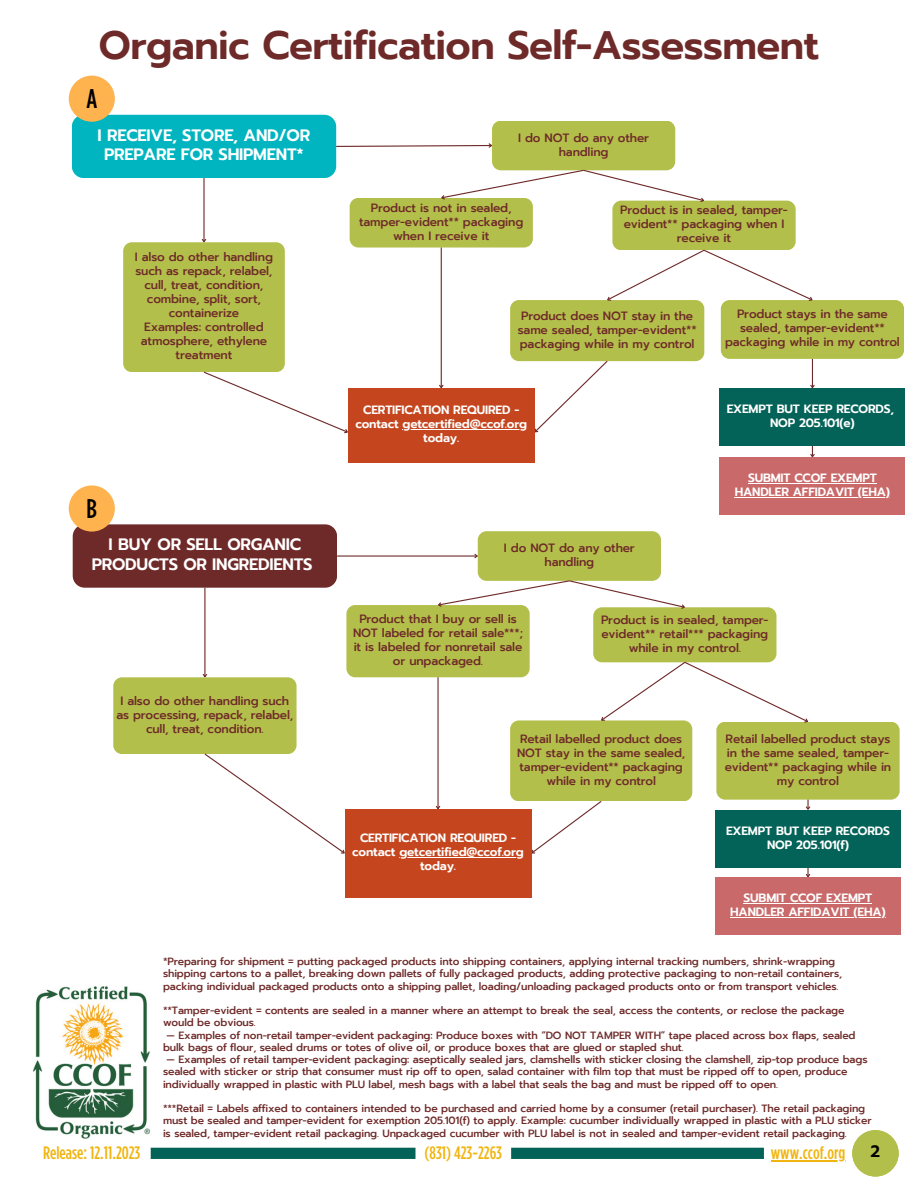
<style>
.page{position:relative;width:918px;height:1188px;background:#fff}
.page>*{position:absolute;margin:0;border:0;box-sizing:border-box;transform-origin:0 0}
.t1{font:600 39.6px "Prompt";letter-spacing:-.015em;color:#6e2a29}
.t2{font:500 27px "Gotham Condensed";color:#000}
.t3{font:500 18px "Gotham Condensed";color:#f0b510}
.t4{font:600 16.5px/19.2px "Prompt";letter-spacing:-.015em;color:#fff;text-align:center}
.t5{font:600 16.5px "Prompt";color:#000}
.t6{font:500 12px/14px "Prompt";letter-spacing:-.015em;color:#6e2a29;text-align:center}
.t7{font:600 12px/14px "Prompt";letter-spacing:-.015em;color:#fff;text-align:center}
.t8{font:500 10.5px/12.3px "Prompt";letter-spacing:-.015em;color:#6e2a29}
</style>
<div class="page">
<div style="left:72px;top:115px;width:264px;height:63px;background:#00b5c0;border-radius:12px"></div>
<div style="left:123px;top:242px;width:162px;height:130px;background:#b3bf4b;border-radius:9px"></div>
<hr style="left:203px;top:178px;width:2px;height:64px;background:#6e2a29">
<svg style="left:201px;top:238px;width:6px;height:5px"></svg>
<div style="left:492px;top:121px;width:183px;height:49px;background:#b3bf4b;border-radius:9px"></div>
<svg style="left:336px;top:142px;width:156px;height:7px"></svg>
<div style="left:350px;top:198px;width:183px;height:50px;background:#b3bf4b;border-radius:9px"></div>
<svg style="left:203px;top:371px;width:145px;height:63px"></svg>
<hr style="left:441px;top:248px;width:1px;height:140px;background:#6e2a29">
<svg style="left:439px;top:384px;width:5px;height:4px"></svg>
<div style="left:612px;top:201px;width:184px;height:49px;background:#b3bf4b;border-radius:9px"></div>
<svg style="left:441px;top:169px;width:265px;height:35px"></svg>
<div style="left:510px;top:300px;width:194px;height:61px;background:#b3bf4b;border-radius:9px"></div>
<div style="left:721px;top:300px;width:183px;height:59px;background:#b3bf4b;border-radius:9px"></div>
<svg style="left:607px;top:249px;width:206px;height:55px"></svg>
<svg style="left:810px;top:359px;width:5px;height:29px"></svg>
<svg style="left:810px;top:446px;width:5px;height:11px"></svg>
<img style="left:33px;top:986px;width:117px;height:153px">
<svg style="left:531px;top:361px;width:78px;height:72px"></svg>
<div style="left:73px;top:524px;width:264px;height:64px;background:#6e2a29;border-radius:12px"></div>
<div style="left:113px;top:677px;width:184px;height:77px;background:#b3bf4b;border-radius:9px"></div>
<div style="left:478px;top:531px;width:183px;height:50px;background:#b3bf4b;border-radius:9px"></div>
<hr style="left:204px;top:588px;width:1px;height:89px;background:#6e2a29">
<svg style="left:202px;top:673px;width:6px;height:5px"></svg>
<div style="left:346px;top:605px;width:184px;height:72px;background:#b3bf4b;border-radius:9px"></div>
<svg style="left:204px;top:752px;width:141px;height:102px"></svg>
<div style="left:593px;top:607px;width:183px;height:55px;background:#b3bf4b;border-radius:9px"></div>
<svg style="left:438px;top:580px;width:249px;height:31px"></svg>
<div style="left:716px;top:722px;width:184px;height:78px;background:#b3bf4b;border-radius:9px"></div>
<hr style="left:437px;top:677px;width:2px;height:132px;background:#6e2a29">
<svg style="left:435px;top:805px;width:6px;height:4px"></svg>
<hr style="left:337px;top:555px;width:140px;height:2px;background:#6e2a29">
<svg style="left:473px;top:553px;width:5px;height:6px"></svg>
<div style="left:510px;top:720px;width:182px;height:81px;background:#b3bf4b;border-radius:9px"></div>
<svg style="left:531px;top:801px;width:71px;height:56px"></svg>
<svg style="left:805px;top:800px;width:6px;height:10px"></svg>
<svg style="left:598px;top:661px;width:210px;height:64px"></svg>
<svg style="left:805px;top:868px;width:6px;height:9px"></svg>
<div style="left:69px;top:485px;width:46px;height:47px;background:#ffb34e;border-radius:50%"></div>
<div style="left:720px;top:388px;width:185px;height:58px;background:#046358"></div>
<div style="left:720px;top:457px;width:185px;height:58px;background:#c96969"></div>
<div style="left:69px;top:76px;width:46px;height:46px;background:#ffb34e;border-radius:50%"></div>
<div style="left:345px;top:809px;width:186px;height:88px;background:#c5461e"></div>
<div style="left:715px;top:810px;width:186px;height:58px;background:#046358"></div>
<div style="left:715px;top:877px;width:186px;height:58px;background:#c96969"></div>
<div style="left:151px;top:1148px;width:264px;height:11px;background:#046358"></div>
<div style="left:511px;top:1148px;width:253px;height:11px;background:#046358"></div>
<div style="left:852px;top:1130px;width:47px;height:47px;background:#b3bf4b;border-radius:50%"></div>
<hr style="left:748px;top:483px;width:129px;height:1px;background:#fff">
<hr style="left:735px;top:497px;width:155px;height:1px;background:#fff">
<div style="left:348px;top:388px;width:187px;height:74px;background:#c5461e"></div>
<hr style="left:403px;top:429px;width:124px;height:1px;background:#fff">
<hr style="left:399px;top:857px;width:125px;height:1px;background:#fff">
<hr style="left:744px;top:903px;width:128px;height:1px;background:#fff">
<hr style="left:730px;top:917px;width:156px;height:1px;background:#fff">
<hr style="left:771px;top:1160px;width:74px;height:1px;background:#f0b510">
<p class="t1" style="left:99px;top:16px;width:722px">Organic Certification Self-Assessment</p>
<p class="t2" style="left:86px;top:84px;width:12px">A</p>
<p class="t4" style="left:98px;top:126px;width:214px">I RECEIVE, STORE, AND/OR<br>PREPARE FOR SHIPMENT*</p>
<p class="t6" style="left:135px;top:250px;width:140px">I also do other handling such as repack, relabel, cull, treat, condition, combine, split, sort, containerize</p>
<p class="t6" style="left:141px;top:320px;width:128px">Examples: controlled atmosphere, ethylene treatment</p>
<p class="t2" style="left:87px;top:494px;width:12px">B</p>
<p class="t4" style="left:92px;top:535px;width:222px">I BUY OR SELL ORGANIC<br>PRODUCTS OR INGREDIENTS</p>
<p class="t6" style="left:116px;top:694px;width:178px">I also do other handling such as processing, repack, relabel, cull, treat, condition.</p>
<p class="t6" style="left:518px;top:131px;width:132px">I do NOT do any other handling</p>
<p class="t6" style="left:359px;top:201px;width:166px">Product is not in sealed, tamper-evident** packaging when I receive it</p>
<p class="t6" style="left:620px;top:203px;width:169px">Product is in sealed, tamper&shy;evident** packaging when I receive it</p>
<p class="t6" style="left:518px;top:309px;width:180px;text-align:left">Product does NOT stay in the same sealed, tamper-evident** packaging while in my control</p>
<p class="t6" style="left:725px;top:307px;width:176px">Product stays in the same sealed, tamper-evident** packaging while in my control</p>
<p class="t7" style="left:355px;top:403px;width:173px">CERTIFICATION REQUIRED - contact getcertified@ccof.org today.</p>
<p class="t6" style="left:504px;top:541px;width:132px">I do NOT do any other handling</p>
<p class="t7" style="left:727px;top:402px;width:169px">EXEMPT BUT KEEP RECORDS,</p>
<p class="t7" style="left:770px;top:416px;width:86px">NOP 205.101(e)</p>
<p class="t7" style="left:735px;top:471px;width:157px">SUBMIT CCOF EXEMPT<br>HANDLER AFFIDAVIT (EHA)</p>
<p class="t6" style="left:353px;top:612px;width:171px">Product that I buy or sell is<br>NOT labeled for retail sale***; it is labeled for nonretail sale or unpackaged.</p>
<p class="t6" style="left:601px;top:613px;width:169px">Product is in sealed, tamper&shy;evident** retail*** packaging while in my control.</p>
<p class="t6" style="left:517px;top:732px;width:170px">Retail labelled product does<br>NOT stay in the same sealed, tamper-evident** packaging while in my control</p>
<p class="t7" style="left:352px;top:831px;width:173px">CERTIFICATION REQUIRED - contact getcertified@ccof.org today.</p>
<p class="t6" style="left:725px;top:732px;width:168px">Retail labelled product stays in the same sealed, tamper&shy;evident** packaging while in my control</p>
<p class="t7" style="left:726px;top:824px;width:165px">EXEMPT BUT KEEP RECORDS</p>
<p class="t7" style="left:767px;top:838px;width:84px">NOP 205.101(f)</p>
<p class="t7" style="left:730px;top:891px;width:157px">SUBMIT CCOF EXEMPT<br>HANDLER AFFIDAVIT (EHA)</p>
<p class="t8" style="left:163px;top:955px;width:681px">*Preparing for shipment = putting packaged products into shipping containers, applying internal tracking numbers, shrink-wrapping shipping cartons to a pallet, breaking down pallets of fully packaged products, adding protective packaging to non-retail containers, packing individual packaged products onto a shipping pallet, loading/unloading packaged products onto or from transport vehicles.</p>
<p class="t8" style="left:163px;top:1004px;width:683px">**Tamper-evident = contents are sealed in a manner where an attempt to break the seal, access the contents, or reclose the package would be obvious.</p>
<p class="t8" style="left:163px;top:1029px;width:694px;text-indent:4px">— Examples of non-retail tamper-evident packaging: Produce boxes with “DO NOT TAMPER WITH” tape placed across box flaps, sealed bulk bags of flour, sealed drums or totes of olive oil, or produce boxes that are glued or stapled shut.</p>
<p class="t8" style="left:163px;top:1053px;width:706px;text-indent:4px">— Examples of retail tamper-evident packaging: aseptically sealed jars, clamshells with sticker closing the clamshell, zip-top produce bags sealed with sticker or strip that consumer must rip off to open, salad container with film top that must be ripped off to open, produce individually wrapped in plastic with PLU label, mesh bags with a label that seals the bag and must be ripped off to open.</p>
<p class="t8" style="left:163px;top:1102px;width:710px">***Retail = Labels affixed to containers intended to be purchased and carried home by a consumer (retail purchaser). The retail packaging must be sealed and tamper-evident for exemption 205.101(f) to apply. Example: cucumber individually wrapped in plastic with a PLU sticker is sealed, tamper-evident retail packaging. Unpackaged cucumber with PLU label is not in sealed and tamper-evident retail packaging.</p>
<p class="t5" style="left:871px;top:1139px;width:11px">2</p>
<p class="t3" style="left:43px;top:1143px;width:99px">Release: 12.11.2023</p>
<p class="t3" style="left:425px;top:1143px;width:79px">(831) 423-2263</p>
<p class="t3" style="left:771px;top:1143px;width:76px">www.ccof.org</p>
</div>
